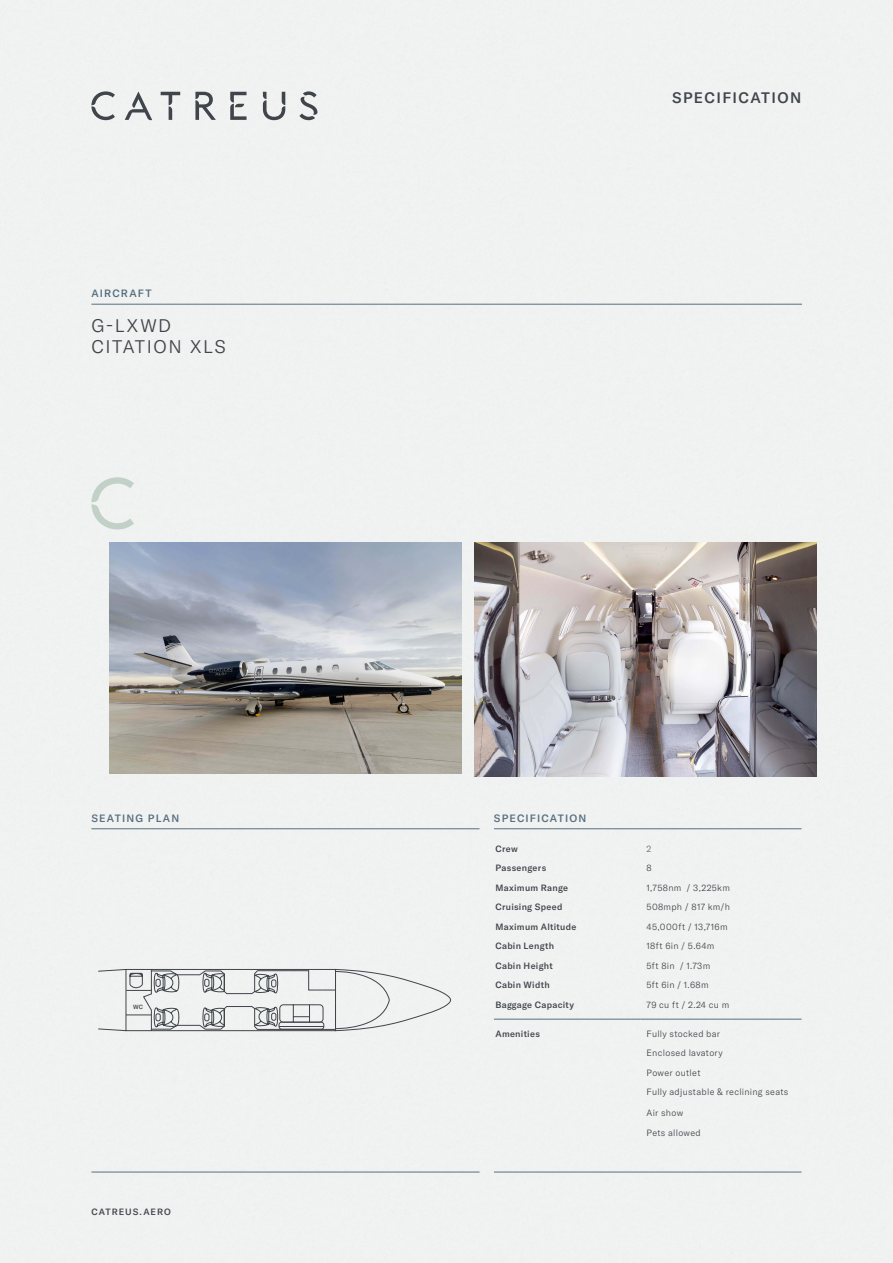
<style>
.page{position:relative;width:893px;height:1263px;background:#f0f2f1}
.page>*{position:absolute;margin:0;border:0;box-sizing:border-box;transform-origin:0 0}
.t1{font:300 18px "GT America";letter-spacing:.09em;color:#40454b}
.t2{font:500 15px "GT America";letter-spacing:.095em;color:#40454b}
.t3{font:500 10.5px "GT America";letter-spacing:.11em;color:#586f80}
.t4{font:300 9px "GT America";letter-spacing:.035em;color:#40454b}
.t5{font:500 9px "GT America";letter-spacing:.035em;color:#40454b}
.t6{font:500 9px "GT America";letter-spacing:.11em;color:#40454b}
.t7{font:300 9px "GT America";color:#586f80}
.t8{font:500 6px "GT America";color:#40454b}
</style>
<div class="page">
<svg style="left:161px;top:92px;width:19px;height:28px"></svg>
<svg style="left:195px;top:92px;width:21px;height:28px"></svg>
<svg style="left:91px;top:91px;width:24px;height:29px"></svg>
<svg style="left:125px;top:91px;width:27px;height:30px"></svg>
<svg style="left:230px;top:92px;width:16px;height:28px"></svg>
<svg style="left:299px;top:91px;width:18px;height:29px"></svg>
<svg style="left:263px;top:92px;width:22px;height:28px"></svg>
<hr style="left:91px;top:304px;width:711px;height:1px;background:#586f80">
<hr style="left:91px;top:828px;width:389px;height:1px;background:#586f80">
<hr style="left:91px;top:1172px;width:389px;height:1px;background:#586f80">
<hr style="left:494px;top:828px;width:307px;height:1px;background:#586f80">
<hr style="left:494px;top:1172px;width:307px;height:1px;background:#586f80">
<svg style="left:91px;top:477px;width:43px;height:52px"></svg>
<hr style="left:494px;top:1019px;width:147px;height:1px;background:#586f80">
<hr style="left:641px;top:1019px;width:160px;height:1px;background:#586f80">
<img style="left:475px;top:543px;width:341px;height:233px">
<img style="left:109px;top:543px;width:353px;height:231px">
<svg style="left:98px;top:969px;width:354px;height:62px"></svg>
<p class="t3" style="left:91px;top:287px;width:62px">AIRCRAFT</p>
<p class="t1" style="left:91px;top:315px;width:81px">G-LXWD</p>
<p class="t1" style="left:91px;top:336px;width:136px">CITATION XLS</p>
<h2 class="t2" style="left:672px;top:89px;width:131px">SPECIFICATION</h2>
<p class="t3" style="left:91px;top:812px;width:89px">SEATING PLAN</p>
<p class="t3" style="left:494px;top:812px;width:94px">SPECIFICATION</p>
<p class="t8" style="left:133px;top:1004px;width:11px">WC</p>
<p class="t6" style="left:91px;top:1206px;width:81px">CATREUS.AERO</p>
<p class="t5" style="left:495px;top:843px;width:24px">Crew</p>
<p class="t7" style="left:646px;top:843px;width:6px">2</p>
<p class="t5" style="left:495px;top:863px;width:52px">Passengers</p>
<p class="t4" style="left:646px;top:863px;width:7px">8</p>
<p class="t5" style="left:495px;top:882px;width:74px">Maximum Range</p>
<p class="t4" style="left:646px;top:882px;width:85px">1,758nm / 3,225km</p>
<p class="t5" style="left:495px;top:902px;width:69px">Cruising Speed</p>
<p class="t4" style="left:646px;top:902px;width:85px">508mph / 817 km/h</p>
<p class="t5" style="left:495px;top:921px;width:82px">Maximum Altitude</p>
<p class="t4" style="left:646px;top:921px;width:83px">45,000ft / 13,716m</p>
<p class="t5" style="left:495px;top:941px;width:60px">Cabin Length</p>
<p class="t4" style="left:646px;top:941px;width:69px">18ft 6in / 5.64m</p>
<p class="t5" style="left:495px;top:960px;width:59px">Cabin Height</p>
<p class="t4" style="left:646px;top:960px;width:65px">5ft 8in / 1.73m</p>
<p class="t5" style="left:495px;top:980px;width:56px">Cabin Width</p>
<p class="t4" style="left:646px;top:980px;width:64px">5ft 6in / 1.68m</p>
<p class="t5" style="left:495px;top:999px;width:80px">Baggage Capacity</p>
<p class="t4" style="left:646px;top:999px;width:84px">79 cu ft / 2.24 cu m</p>
<p class="t5" style="left:495px;top:1028px;width:46px">Amenities</p>
<p class="t4" style="left:646px;top:1028px;width:75px">Fully stocked bar</p>
<p class="t4" style="left:646px;top:1048px;width:78px">Enclosed lavatory</p>
<p class="t4" style="left:646px;top:1067px;width:55px">Power outlet</p>
<p class="t4" style="left:646px;top:1087px;width:143px">Fully adjustable &amp; reclining seats</p>
<p class="t4" style="left:646px;top:1108px;width:38px">Air show</p>
<p class="t4" style="left:646px;top:1127px;width:56px">Pets allowed</p>
</div>
